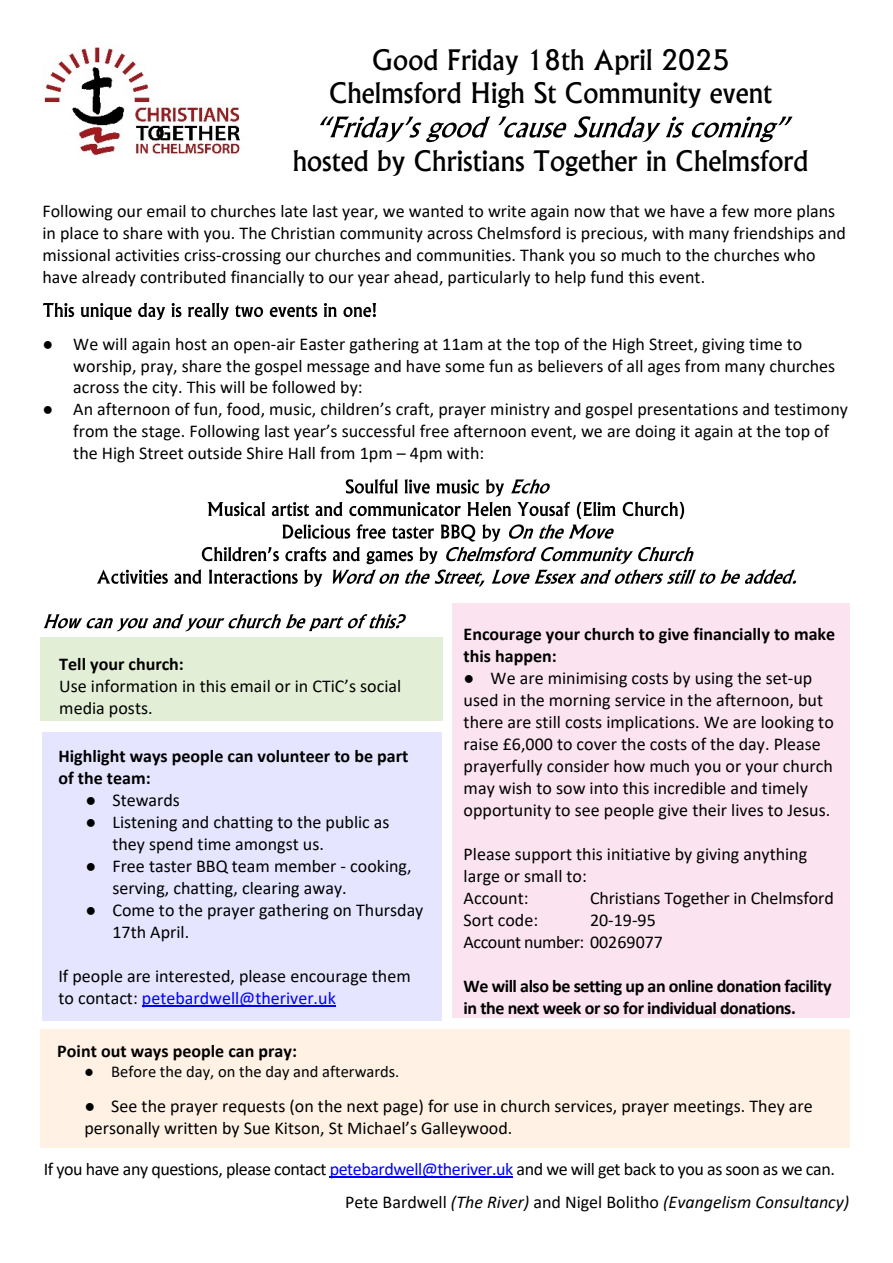
<style>
.page{position:relative;width:893px;height:1263px;background:#fff}
.page>*{position:absolute;margin:0;border:0;box-sizing:border-box;transform-origin:0 0}
.t1{font:27px/33.9px "Albertville";color:#000;text-align:center}
.t2{font:18px/22px "Calibri";color:#000}
.t3{font:18px/22px "Calibri";letter-spacing:-.025em;color:#000}
.t4{font:700 18px/22px "Calibri";color:#000}
.t5{font:700 18px/22px "Calibri";letter-spacing:-.025em;color:#000}
.t6{font:16.5px "Calibri";color:#000}
.s1{font-family:"Times New Roman"}
.s2{color:#00f}
.s3{font-style:italic}
</style>
<div class="page">
<div style="left:452px;top:603px;width:398px;height:414px;background:#fbe3ef"></div>
<div style="left:40px;top:638px;width:402px;height:83px;background:#e3eed6"></div>
<div style="left:42px;top:733px;width:399px;height:288px;background:#e5e5ff"></div>
<div style="left:40px;top:1030px;width:810px;height:118px;background:#fff2e5"></div>
<svg style="left:320px;top:116px;width:170px;height:26px"></svg>
<svg style="left:498px;top:117px;width:68px;height:21px"></svg>
<svg style="left:574px;top:116px;width:110px;height:26px"></svg>
<svg style="left:692px;top:117px;width:101px;height:25px"></svg>
<svg style="left:43px;top:303px;width:31px;height:14px"></svg>
<svg style="left:81px;top:303px;width:51px;height:17px"></svg>
<svg style="left:138px;top:303px;width:27px;height:17px"></svg>
<svg style="left:172px;top:303px;width:9px;height:14px"></svg>
<svg style="left:188px;top:303px;width:41px;height:17px"></svg>
<svg style="left:235px;top:305px;width:28px;height:12px"></svg>
<svg style="left:270px;top:305px;width:47px;height:12px"></svg>
<svg style="left:324px;top:303px;width:13px;height:14px"></svg>
<svg style="left:343px;top:303px;width:33px;height:14px"></svg>
<svg style="left:346px;top:479px;width:52px;height:14px"></svg>
<svg style="left:405px;top:479px;width:25px;height:14px"></svg>
<svg style="left:436px;top:479px;width:43px;height:14px"></svg>
<svg style="left:486px;top:479px;width:18px;height:17px"></svg>
<svg style="left:511px;top:479px;width:39px;height:14px"></svg>
<svg style="left:97px;top:569px;width:71px;height:15px"></svg>
<svg style="left:174px;top:502px;width:622px;height:85px"></svg>
<svg style="left:44px;top:614px;width:362px;height:17px"></svg>
<img style="left:44px;top:47px;width:196px;height:110px">
<hr style="left:142px;top:1006px;width:113px;height:1px;background:#00f">
<hr style="left:255px;top:1006px;width:81px;height:1px;background:#00f">
<hr style="left:330px;top:1176px;width:183px;height:1px;background:#00f">
<h1 class="t1" style="left:329px;top:45px;width:445px">Good Friday 18th April 2025<br>Chelmsford High St Community event</h1>
<h1 class="t1" style="left:293px;top:146px;width:517px">hosted by Christians Together in Chelmsford</h1>
<p class="t2" style="left:43px;top:201px;width:805px">Following our email to churches late last year, we wanted to write again now that we have a few more plans in place to share with you. The Christian community across Chelmsford is precious, with many friendships and missional activities criss-crossing our churches and communities. Thank you so much to the churches who have already contributed financially to our year ahead, particularly to help fund this event.</p>
<p class="t2" style="left:73px;top:334px;width:763px;text-indent:-31px"><span class="s1">●</span> We will again host an open-air Easter gathering at 11am at the top of the High Street, giving time to worship, pray, share the gospel message and have some fun as believers of all ages from many churches across the city. This will be followed by:</p>
<p class="t2" style="left:73px;top:400px;width:776px;text-indent:-31px"><span class="s1">●</span> An afternoon of fun, food, music, children’s craft, prayer ministry and gospel presentations and testimony from the stage. Following last year’s successful free afternoon event, we are doing it again at the top of the High Street outside Shire Hall from 1pm – 4pm with:</p>
<p class="t4" style="left:59px;top:654px;width:126px">Tell your church:</p>
<p class="t2" style="left:59px;top:676px;width:343px">Use information in this email or in CTiC’s social media posts.</p>
<p class="t4" style="left:58px;top:747px;width:351px">Highlight ways people can volunteer to be part of the team:</p>
<p class="t2" style="left:85px;top:791px;width:96px">● Stewards</p>
<p class="t2" style="left:112px;top:813px;width:279px;text-indent:-27px">● Listening and chatting to the public as they spend time amongst us.</p>
<p class="t2" style="left:112px;top:857px;width:301px;text-indent:-27px">● Free taster BBQ team member - cooking, serving, chatting, clearing away.</p>
<p class="t2" style="left:112px;top:901px;width:313px;text-indent:-27px">● Come to the prayer gathering on Thursday<br>17th April.</p>
<p class="t2" style="left:58px;top:967px;width:354px">If people are interested, please encourage them to contact: <span class="s2">petebardwell@theriver.uk</span></p>
<p class="t4" style="left:464px;top:624px;width:373px">Encourage your church to give financially to make this happen:</p>
<p class="t2" style="left:464px;top:668px;width:372px">● We are minimising costs by using the set-up used in the morning service in the afternoon, but there are still costs implications. We are looking to raise £6,000 to cover the costs of the day. Please prayerfully consider how much you or your church may wish to sow into this incredible and timely opportunity to see people give their lives to Jesus.</p>
<p class="t2" style="left:464px;top:844px;width:345px">Please support this initiative by giving anything large or small to:<br>Account:</p>
<p class="t2" style="left:590px;top:888px;width:245px">Christians Together in Chelmsford</p>
<p class="t2" style="left:464px;top:910px;width:76px">Sort code:</p>
<p class="t3" style="left:464px;top:910px;width:201px;text-indent:126px">20-19-95<br>Account number: 00269077</p>
<p class="t5" style="left:464px;top:976px;width:369px">We will also be setting up an online donation facility in the next week or so for individual donations.</p>
<p class="t4" style="left:57px;top:1041px;width:241px">Point out ways people can pray:</p>
<p class="t6" style="left:84px;top:1065px;width:317px">● Before the day, on the day and afterwards.</p>
<p class="t2" style="left:84px;top:1097px;width:730px">● See the prayer requests (on the next page) for use in church services, prayer meetings. They are personally written by Sue Kitson, St Michael’s Galleywood.</p>
<p class="t3" style="left:345px;top:1154px;width:506px;line-height:33px;text-indent:-302px">If you have any questions, please contact <span class="s2">petebardwell@theriver.uk</span> and we will get back to you as soon as we can.<br>Pete Bardwell <span class="s3">(The River)</span> and Nigel Bolitho <span class="s3">(Evangelism Consultancy)</span></p>
</div>
